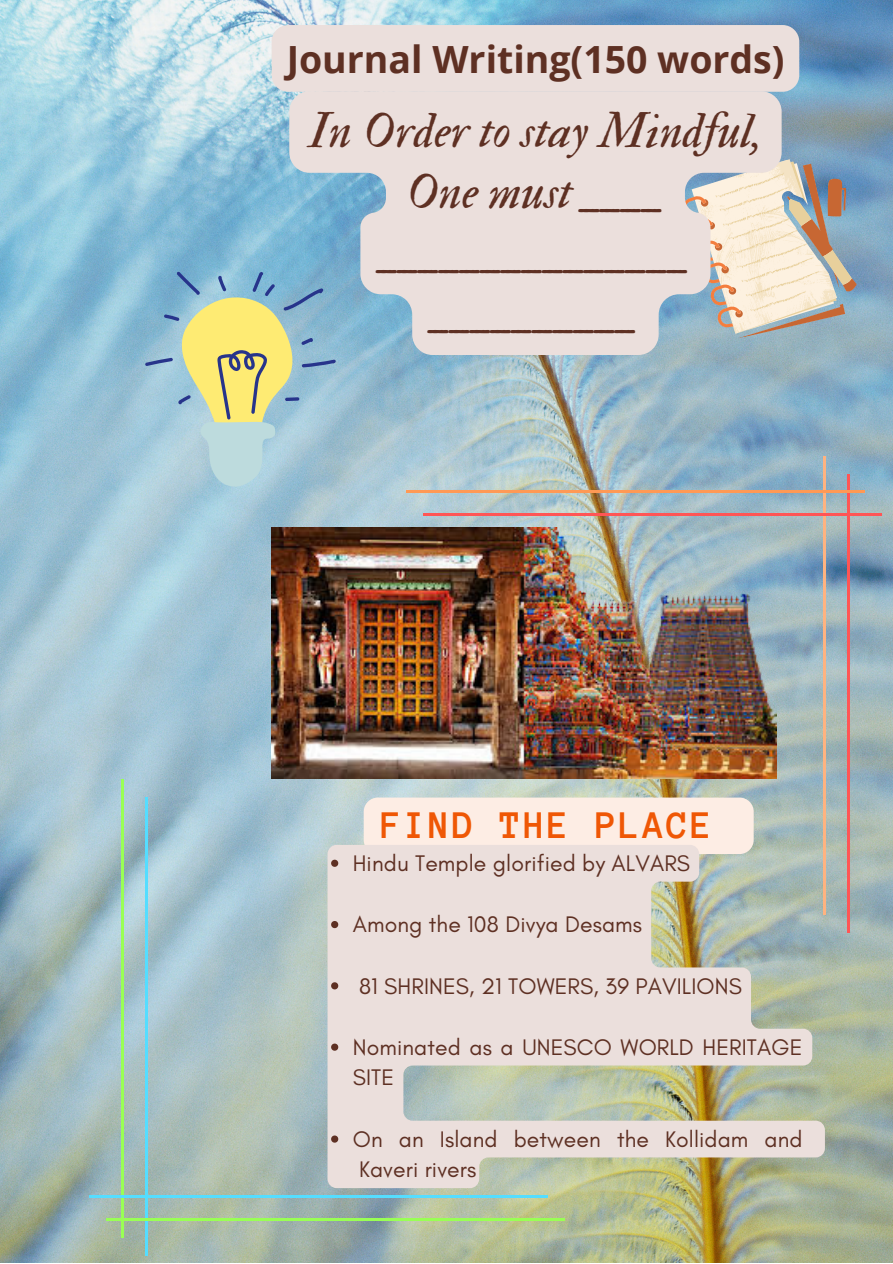
<style>
.page{position:relative;width:893px;height:1264px;background:#fff}
.page>*{position:absolute;margin:0;border:0;box-sizing:border-box;transform-origin:0 0}
.t1{font:49.05px/60.8px "IM FELL Double Pica Italic";color:#5e3023;text-align:center}
.t2{font:700 40.05px "Anonymous Pro";letter-spacing:.05em;color:#ef5705}
.t3{font:700 37.5px "Open Sans";color:#5e3023}
.t4{font:22.95px/30.6px "Glacial Indifference";letter-spacing:.005em;color:#5e3023}
</style>
<div class="page">
<img style="left:0;top:0;width:892px;height:1262px">
<img style="left:271px;top:528px;width:505px;height:250px">
<div style="left:363px;top:797px;width:390px;height:57px;background:#fdede4;border-radius:14px"></div>
<svg style="left:327px;top:844px;width:497px;height:344px;background:#d6d2c6"></svg>
<svg style="left:331px;top:859px;width:7px;height:7px"></svg>
<svg style="left:331px;top:921px;width:7px;height:7px"></svg>
<svg style="left:331px;top:982px;width:7px;height:7px"></svg>
<svg style="left:331px;top:1043px;width:7px;height:7px"></svg>
<svg style="left:331px;top:1135px;width:7px;height:7px"></svg>
<svg style="left:145px;top:272px;width:191px;height:215px;background:#b4cbbb"></svg>
<svg style="left:781px;top:149px;width:89px;height:194px;background:#aab0b2"></svg>
<svg style="left:289px;top:92px;width:492px;height:263px;background:#d8d6d7"></svg>
<div style="left:271px;top:25px;width:528px;height:67px;background:#ebdfdc;border-radius:17px"></div>
<hr style="left:121px;top:779px;width:3px;height:458px;background:#9f5">
<hr style="left:145px;top:797px;width:2px;height:458px;background:#5df">
<hr style="left:106px;top:1218px;width:458px;height:2px;background:#9f5">
<hr style="left:89px;top:1195px;width:459px;height:2px;background:#5df">
<hr style="left:847px;top:474px;width:2px;height:458px;background:#f55">
<hr style="left:823px;top:456px;width:3px;height:458px;background:#ffb380">
<hr style="left:406px;top:490px;width:458px;height:3px;background:#f95">
<hr style="left:423px;top:513px;width:458px;height:3px;background:#f55">
<h3 class="t3" style="left:287px;top:33px;width:499px">Journal Writing(150 words)</h3>
<h1 class="t1" style="left:309px;top:101px;width:455px">In Order to stay Mindful,<br>One must ____ _______________ __________</h1>
<h2 class="t2" style="left:380px;top:805px;width:333px">FIND THE PLACE</h2>
<p class="t4" style="left:353px;top:847px;width:339px">Hindu Temple glorified by ALVARS</p>
<p class="t4" style="left:353px;top:908px;width:291px">Among the 108 Divya Desams</p>
<p class="t4" style="left:359px;top:970px;width:384px">81 SHRINES, 21 TOWERS, 39 PAVILIONS</p>
<p class="t4" style="left:353px;top:1031px;width:451px">Nominated as a UNESCO WORLD HERITAGE<br>SITE</p>
<p class="t4" style="left:353px;top:1123px;width:451px">On an Island between the Kollidam and<br>Kaveri rivers</p>
</div>
